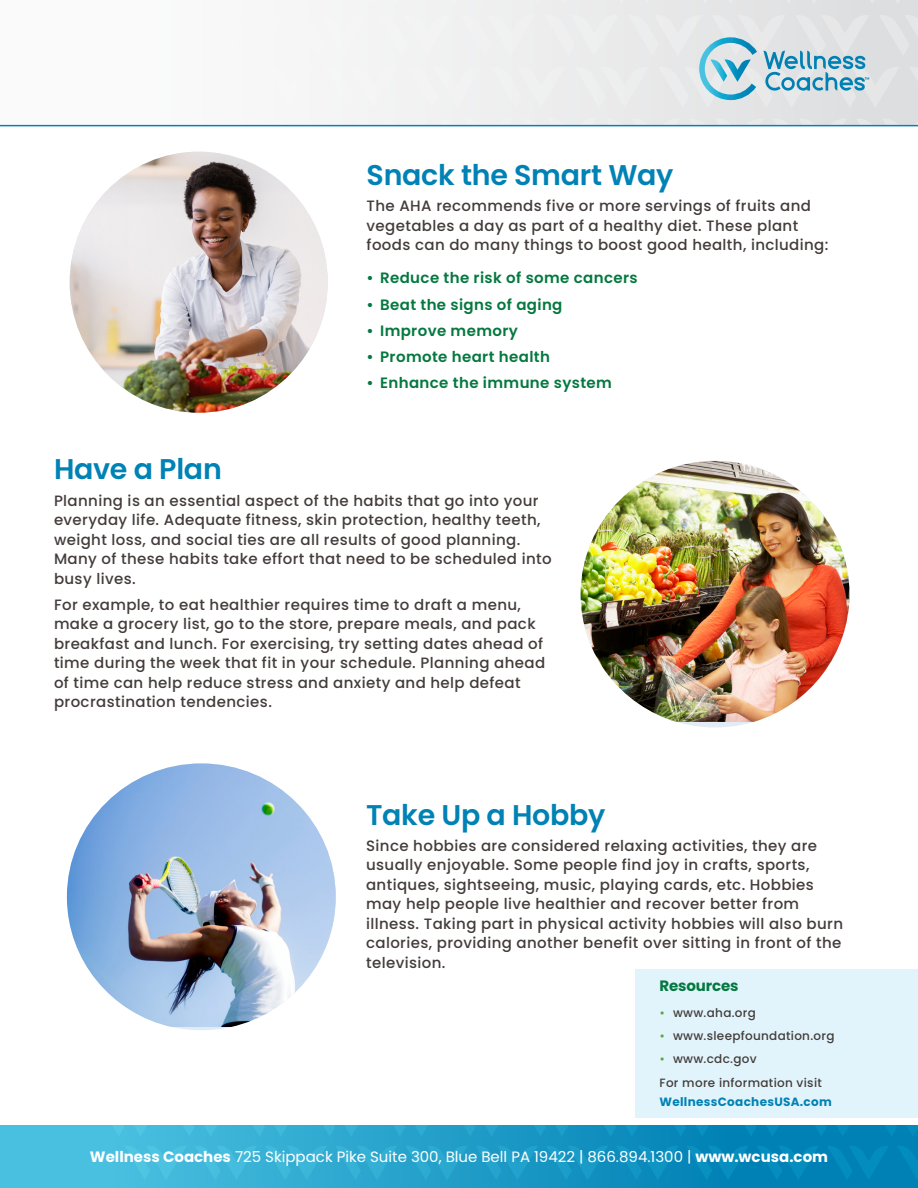
<style>
.page{position:relative;width:918px;height:1188px;background:#fff}
.page>*{position:absolute;margin:0;border:0;box-sizing:border-box;transform-origin:0 0}
.t1{font:600 28.5px "Poppins";letter-spacing:-.01em;color:#0082b5}
.Body_Copy{font:500 15px/19.5px "Poppins";letter-spacing:.025em;color:#433c3a}
.Body_Copy-2{font:600 15px "Poppins";letter-spacing:.025em;color:#04783f}
.t2{font:15px "Poppins";color:#fff}
.Body_Copy-3{font:700 15px "Poppins";letter-spacing:-.01em;color:#04783f}
.Body_Copy-4{font:500 12px/19.5px "Poppins";letter-spacing:.025em;color:#433c3a}
.s1{color:#60a744}
.s2{font-weight:700;color:#0082b5}
.s3{font-weight:700}
</style>
<div class="page">
<div style="left:636px;top:969px;width:282px;height:149px;background:#e1f4fc"></div>
<div style="left:0;top:0;width:918px;height:125px;background:linear-gradient(to right,#fff,#dfe0e1)"></div>
<hr style="left:0;top:125px;width:918px;height:1px;background:#0082b5">
<svg style="left:699px;top:37px;width:170px;height:63px;background:#b0d0db"></svg>
<div style="left:0;top:1126px;width:918px;height:62px;background:linear-gradient(to right,#52c7e4,#007ab0)"></div>
<svg style="left:120px;top:1126px;width:798px;height:11px;background:#1d9ac6"></svg>
<img style="left:70px;top:152px;width:258px;height:261px">
<img style="left:67px;top:763px;width:269px;height:264px">
<img style="left:581px;top:461px;width:268px;height:261px">
<p class="t1" style="left:367px;top:159px;width:308px">Snack the Smart Way</p>
<p class="Body_Copy" style="left:367px;top:197px;width:463px">The AHA recommends five or more servings of fruits and vegetables a day as part of a healthy diet. These plant foods can do many things to boost good health, including:</p>
<p class="Body_Copy-2" style="left:367px;top:270px;width:273px">• Reduce the risk of some cancers</p>
<p class="Body_Copy-2" style="left:367px;top:296px;width:197px">• Beat the signs of aging</p>
<p class="Body_Copy-2" style="left:367px;top:322px;width:153px">• Improve memory</p>
<p class="Body_Copy-2" style="left:367px;top:348px;width:185px">• Promote heart health</p>
<p class="Body_Copy-2" style="left:367px;top:375px;width:247px">• Enhance the immune system</p>
<p class="t1" style="left:54px;top:453px;width:169px">Have a Plan</p>
<p class="Body_Copy" style="left:54px;top:491px;width:499px">Planning is an essential aspect of the habits that go into your everyday life. Adequate fitness, skin protection, healthy teeth, weight loss, and social ties are all results of good planning.<br>Many of these habits take effort that need to be scheduled into busy lives.</p>
<p class="Body_Copy" style="left:54px;top:595px;width:493px">For example, to eat healthier requires time to draft a menu, make a grocery list, go to the store, prepare meals, and pack breakfast and lunch. For exercising, try setting dates ahead of time during the week that fit in your schedule. Planning ahead of time can help reduce stress and anxiety and help defeat procrastination tendencies.</p>
<p class="t1" style="left:366px;top:798px;width:241px">Take Up a Hobby</p>
<p class="Body_Copy" style="left:366px;top:836px;width:478px">Since hobbies are considered relaxing activities, they are usually enjoyable. Some people find joy in crafts, sports, antiques, sightseeing, music, playing cards, etc. Hobbies may help people live healthier and recover better from illness. Taking part in physical activity hobbies will also burn calories, providing another benefit over sitting in front of the television.</p>
<p class="Body_Copy-3" style="left:660px;top:977px;width:80px">Resources</p>
<p class="Body_Copy-4" style="left:660px;top:1003px;width:98px"><span class="s1">•</span> www.aha.org</p>
<p class="Body_Copy-4" style="left:660px;top:1026px;width:177px"><span class="s1">•</span> www.sleepfoundation.org</p>
<p class="Body_Copy-4" style="left:660px;top:1049px;width:99px"><span class="s1">•</span> www.cdc.gov</p>
<p class="Body_Copy-4" style="left:660px;top:1073px;width:174px">For more information visit<br><span class="s2">WellnessCoachesUSA.com</span></p>
<p class="t2" style="left:90px;top:1148px;width:740px"><span class="s3">Wellness Coaches</span> 725 Skippack Pike Suite 300, Blue Bell PA 19422 | 866.894.1300 | <span class="s3">www.wcusa.com</span></p>
</div>
